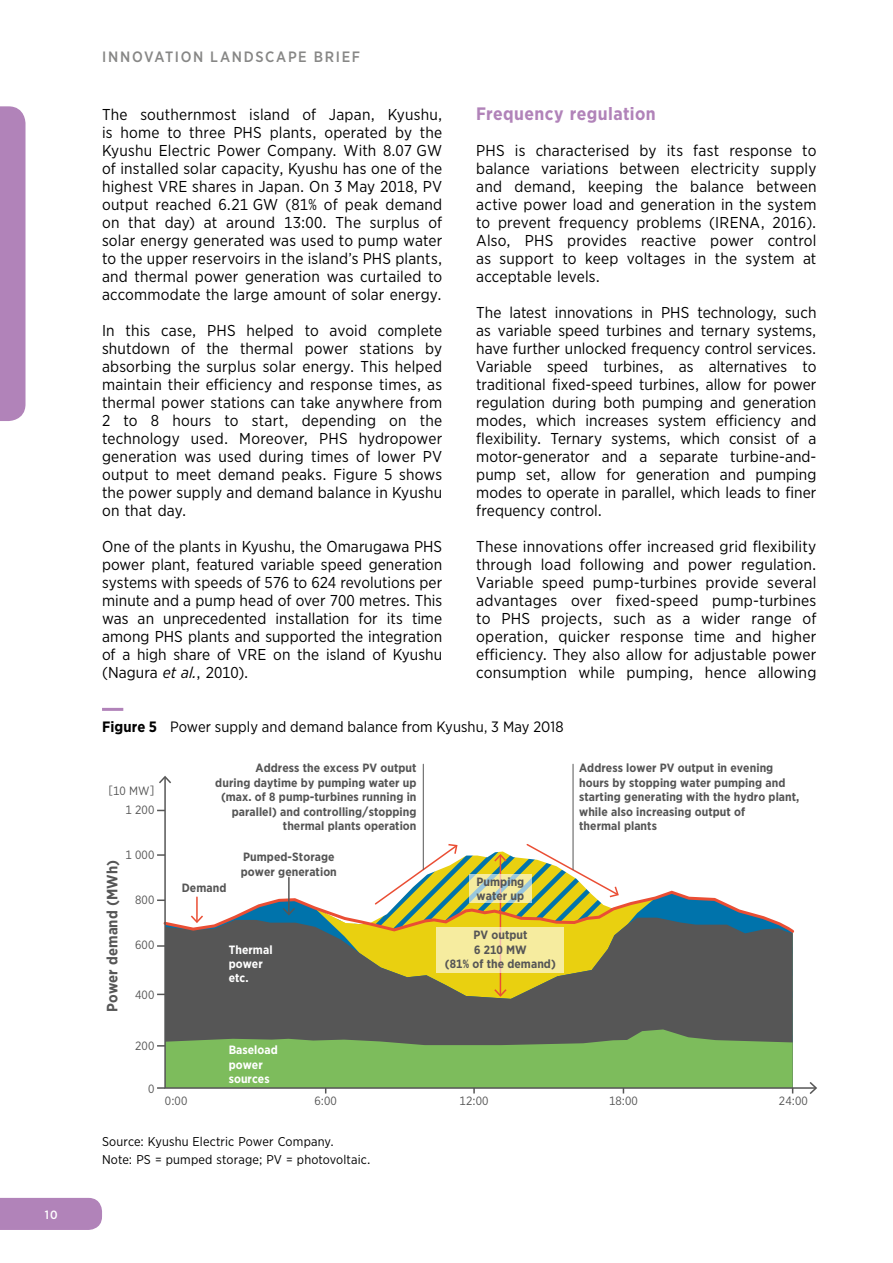
<style>
.page{position:relative;width:893px;height:1263px;background:#fff}
.page>*{position:absolute;margin:0;border:0;box-sizing:border-box;transform-origin:0 0}
.t1{font:700 18px "Gotham Narrow";letter-spacing:.025em;color:#b183b9}
.t2{font:15.75px/18px "Gotham Narrow";letter-spacing:.005em;color:#000;text-align:justify}
.t3{font:15px "Gotham Narrow";letter-spacing:.005em;color:#000}
.t4{font:500 15px "Gotham Narrow";letter-spacing:.11em;color:#878786}
.t5{font:700 15px "Gotham Narrow";letter-spacing:.005em;color:#565656}
.t6{font:12.75px/18px "Gotham Narrow";letter-spacing:.01em;color:#000}
.t7{font:700 12px/14.4px "Gotham Narrow";letter-spacing:.005em;color:#565656}
.t8{font:12px "Gotham Narrow";letter-spacing:.005em;color:#565656}
.t9{font:700 12px/14.4px "Gotham Narrow";letter-spacing:.005em;color:#fff}
.t10{font:500 12px "Gotham Narrow";color:#fff}
.s1{font-style:italic}
.s2{font-weight:700}
</style>
<div class="page">
<div style="left:0;top:1198px;width:102px;height:32px;background:#b183b9"></div>
<div style="left:0;top:106px;width:26px;height:315px;background:#b183b9"></div>
<hr style="left:102px;top:708px;width:21px;height:3px;background:#b183b9">
<hr style="left:423px;top:764px;width:1px;height:105px;background:#565656">
<hr style="left:573px;top:764px;width:1px;height:105px;background:#565656">
<svg style="left:164px;top:776px;width:646px;height:313px"></svg>
<svg style="left:159px;top:776px;width:12px;height:7px"></svg>
<svg style="left:810px;top:1082px;width:7px;height:12px"></svg>
<svg style="left:157px;top:1029px;width:636px;height:64px;background:#7eab67"></svg>
<svg style="left:157px;top:945px;width:8px;height:2px"></svg>
<svg style="left:157px;top:842px;width:640px;height:93px"></svg>
<p class="t10" style="left:45px;top:1207px;width:14px">10</p>
<p class="t4" style="left:102px;top:47px;width:259px">INNOVATION LANDSCAPE BRIEF</p>
<p class="t2" style="left:102px;top:105px;width:342px">The southernmost island of Japan, Kyushu, is home to three PHS plants, operated by the Kyushu Electric Power Company. With 8.07 GW of installed solar capacity, Kyushu has one of the highest VRE shares in Japan. On 3 May 2018, PV output reached 6.21 GW (81% of peak demand on that day) at around 13:00. The surplus of solar energy generated was used to pump water to the upper reservoirs in the island’s PHS plants, and thermal power generation was curtailed to accommodate the large amount of solar energy.</p>
<p class="t2" style="left:102px;top:321px;width:342px">In this case, PHS helped to avoid complete shutdown of the thermal power stations by absorbing the surplus solar energy. This helped maintain their efficiency and response times, as thermal power stations can take anywhere from 2 to 8 hours to start, depending on the technology used. Moreover, PHS hydropower generation was used during times of lower PV output to meet demand peaks. Figure 5 shows the power supply and demand balance in Kyushu on that day.</p>
<p class="t2" style="left:102px;top:537px;width:342px">One of the plants in Kyushu, the Omarugawa PHS power plant, featured variable speed generation systems with speeds of 576 to 624 revolutions per minute and a pump head of over 700 metres. This was an unprecedented installation for its time among PHS plants and supported the integration of a high share of VRE on the island of Kyushu (Nagura <span class="s1">et al.</span>, 2010).</p>
<p class="t1" style="left:476px;top:102px;width:181px">Frequency regulation</p>
<p class="t2" style="left:476px;top:141px;width:342px">PHS is characterised by its fast response to balance variations between electricity supply and demand, keeping the balance between active power load and generation in the system to prevent frequency problems (IRENA, 2016).<br>Also, PHS provides reactive power control as support to keep voltages in the system at acceptable levels.</p>
<p class="t2" style="left:476px;top:303px;width:342px">The latest innovations in PHS technology, such as variable speed turbines and ternary systems, have further unlocked frequency control services.<br>Variable speed turbines, as alternatives to traditional fixed-speed turbines, allow for power regulation during both pumping and generation modes, which increases system efficiency and flexibility. Ternary systems, which consist of a motor-generator and a separate turbine-and&shy;pump set, allow for generation and pumping modes to operate in parallel, which leads to finer frequency control.</p>
<p class="t2" style="left:476px;top:537px;width:342px">These innovations offer increased grid flexibility through load following and power regulation.<br>Variable speed pump-turbines provide several advantages over fixed-speed pump-turbines to PHS projects, such as a wider range of operation, quicker response time and higher efficiency. They also allow for adjustable power consumption while pumping, hence allowing</p>
<p class="t3" style="left:102px;top:717px;width:463px"><span class="s2">Figure 5</span> Power supply and demand balance from Kyushu, 3 May 2018</p>
<p class="t8" style="left:108px;top:784px;width:48px">[10 MW]</p>
<p class="t8" style="left:125px;top:802px;width:30px">1 200</p>
<p class="t8" style="left:125px;top:847px;width:30px">1 000</p>
<p class="t5" style="left:102px;top:1012px;width:153px;rotate:-90deg">Power demand (MWh)</p>
<p class="t8" style="left:135px;top:892px;width:21px">800</p>
<p class="t8" style="left:135px;top:937px;width:21px">600</p>
<p class="t8" style="left:135px;top:987px;width:21px">400</p>
<p class="t7" style="left:215px;top:761px;width:203px;text-align:right">Address the excess PV output<br>during daytime by pumping water up (max. of 8 pump-turbines running in parallel) and controlling/stopping thermal plants operation</p>
<p class="t7" style="left:579px;top:761px;width:222px">Address lower PV output in evening hours by stopping water pumping and starting generating with the hydro plant, while also increasing output of<br>thermal plants</p>
<p class="t7" style="left:182px;top:881px;width:46px">Demand</p>
<p class="t7" style="left:241px;top:850px;width:98px">Pumped-Storage power generation</p>
<p class="t9" style="left:229px;top:942px;width:45px">Thermal power etc.</p>
<p class="t7" style="left:476px;top:874px;width:49px">Pumping water up</p>
<p class="t7" style="left:445px;top:928px;width:112px;text-align:center">PV output<br>6 210 MW<br>(81% of the demand)</p>
<p class="t8" style="left:135px;top:1038px;width:21px">200</p>
<p class="t8" style="left:148px;top:1081px;width:8px">0</p>
<p class="t8" style="left:165px;top:1093px;width:24px">0:00</p>
<p class="t9" style="left:229px;top:1043px;width:51px">Baseload power sources</p>
<p class="t8" style="left:314px;top:1093px;width:24px">6:00</p>
<p class="t8" style="left:460px;top:1093px;width:30px">12:00</p>
<p class="t8" style="left:609px;top:1093px;width:30px">18:00</p>
<p class="t8" style="left:779px;top:1093px;width:30px">24:00</p>
<p class="t6" style="left:102px;top:1132px;width:270px">Source: Kyushu Electric Power Company.<br>Note: PS = pumped storage; PV = photovoltaic.</p>
</div>
